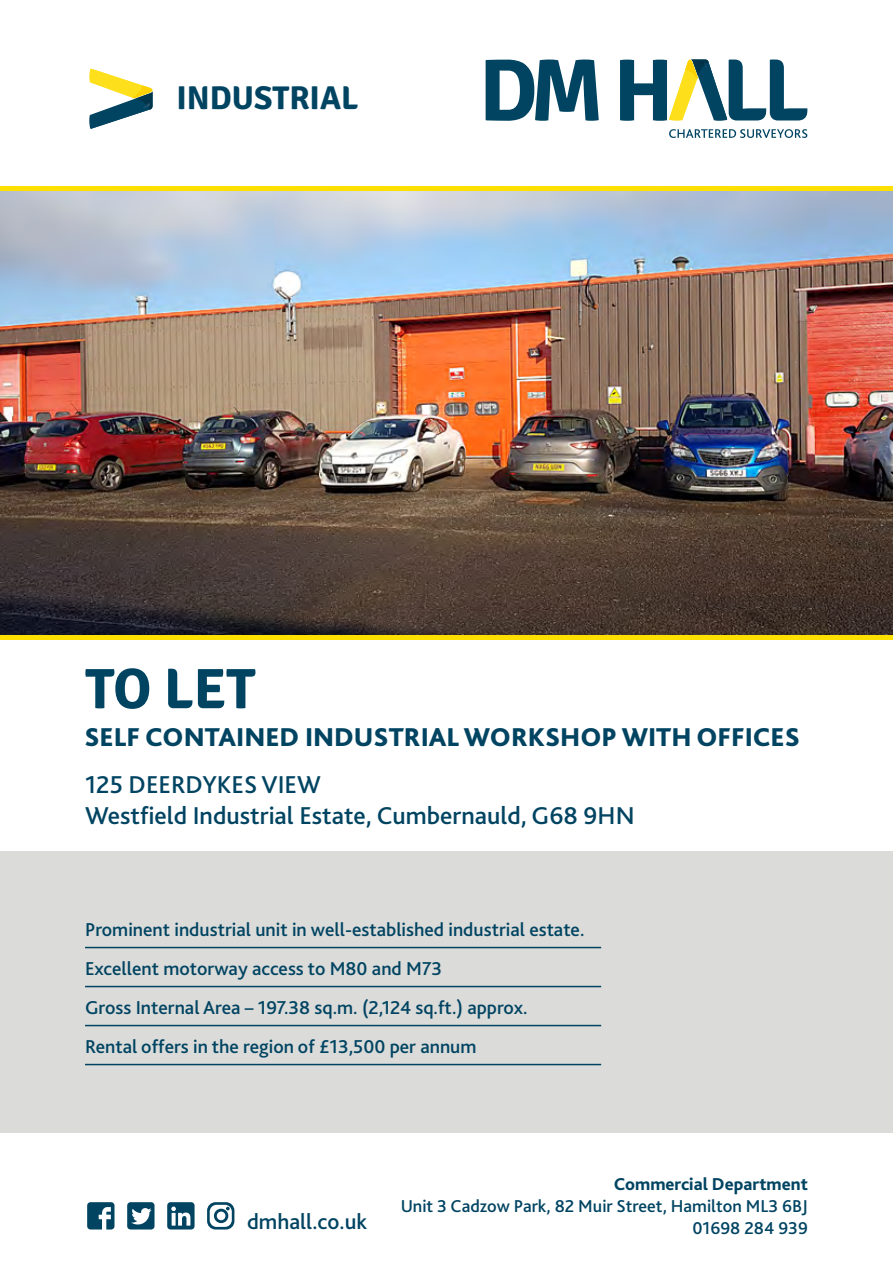
<style>
.page{position:relative;width:893px;height:1263px;background:#fff}
.page>*{position:absolute;margin:0;border:0;box-sizing:border-box;transform-origin:0 0}
.t1{font:700 57px "Signika";color:#004462}
.t2{font:700 33px "Signika";color:#004462}
.t3{font:800 27px "Bliss 2";color:#004462}
.t4{font:500 25.5px/30.6px "Bliss 2";color:#004462}
.t5{font:500 22.5px "Bliss 2";color:#004462}
.t6{font:500 19.5px/39px "Bliss 2";color:#004462}
.t7{font:500 18px "Bliss 2";color:#004462}
.t8{font:800 18px "Bliss 2";color:#004462}
</style>
<div class="page">
<div style="left:0;top:851px;width:893px;height:281px;background:#dbdbd9"></div>
<div style="left:0;top:634px;width:893px;height:5px;background:#fddf00"></div>
<div style="left:0;top:187px;width:893px;height:5px;background:#fddf00"></div>
<svg style="left:486px;top:60px;width:113px;height:61px"></svg>
<svg style="left:669px;top:129px;width:138px;height:9px"></svg>
<svg style="left:620px;top:60px;width:187px;height:61px"></svg>
<svg style="left:89px;top:69px;width:64px;height:60px"></svg>
<hr style="left:85px;top:947px;width:516px;height:1px;background:#004462">
<hr style="left:85px;top:986px;width:516px;height:1px;background:#004462">
<hr style="left:85px;top:1025px;width:516px;height:1px;background:#004462">
<hr style="left:85px;top:1064px;width:516px;height:1px;background:#004462">
<svg style="left:87px;top:1202px;width:27px;height:27px"></svg>
<div style="left:127px;top:1202px;width:28px;height:27px;background:#004462;border-radius:3px"></div>
<svg style="left:131px;top:1208px;width:20px;height:16px"></svg>
<div style="left:167px;top:1202px;width:28px;height:27px;background:#004462;border-radius:3px"></div>
<svg style="left:171px;top:1206px;width:19px;height:19px"></svg>
<img style="left:0;top:192px;width:893px;height:442px">
<svg style="left:207px;top:1202px;width:27px;height:27px"></svg>
<h2 class="t2" style="left:176px;top:78px;width:183px">INDUSTRIAL</h2>
<h1 class="t1" style="left:85px;top:654px;width:172px">TO LET</h1>
<h3 class="t3" style="left:84px;top:720px;width:717px">SELF CONTAINED INDUSTRIAL WORKSHOP WITH OFFICES</h3>
<h3 class="t4" style="left:85px;top:769px;width:551px">125 DEERDYKES VIEW<br>Westfield Industrial Estate, Cumbernauld, G68 9HN</h3>
<p class="t6" style="left:85px;top:910px;width:501px">Prominent industrial unit in well-established industrial estate.<br>Excellent motorway access to M80 and M73<br>Gross Internal Area – 197.38 sq.m. (2,124 sq.ft.) approx.<br>Rental offers in the region of £13,500 per annum</p>
<p class="t8" style="left:614px;top:1173px;width:195px">Commercial Department</p>
<p class="t7" style="left:401px;top:1195px;width:409px">Unit 3 Cadzow Park, 82 Muir Street, Hamilton ML3 6BJ</p>
<p class="t5" style="left:247px;top:1207px;width:122px">dmhall.co.uk</p>
<p class="t7" style="left:692px;top:1216px;width:117px">01698 284 939</p>
</div>
